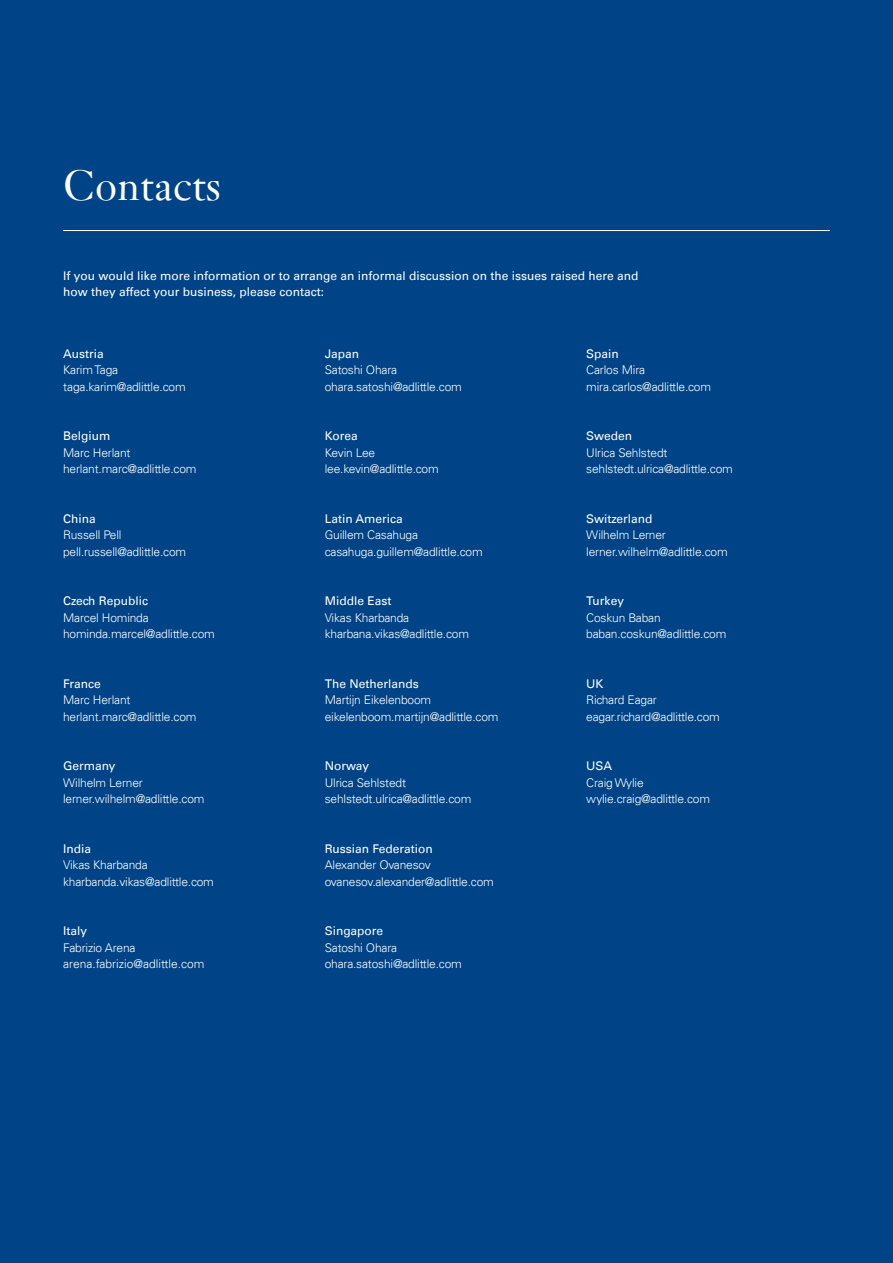
<style>
.page{position:relative;width:893px;height:1263px;background:#004487}
.page>*{position:absolute;margin:0;border:0;box-sizing:border-box;transform-origin:0 0}
.t1{font:45px "Janson";color:#fff}
.t2{font:300 12px/16.5px "Univers LT";letter-spacing:-.015em;color:#fff}
.t3{font:12px/16.5px "Univers LT";color:#fff}
</style>
<div class="page">
<hr style="left:63px;top:230px;width:767px;height:1px;background:#fff">
<h1 class="t1" style="left:63px;top:159px;width:159px">Contacts</h1>
<p class="t3" style="left:63px;top:267px;width:577px">If you would like more information or to arrange an informal discussion on the issues raised here and how they affect your business, please contact:</p>
<p class="t3" style="left:63px;top:345px;width:42px">Austria</p>
<p class="t2" style="left:63px;top:362px;width:124px">Karim Taga taga.karim@adlittle.com</p>
<p class="t3" style="left:63px;top:428px;width:49px">Belgium</p>
<p class="t2" style="left:63px;top:444px;width:135px">Marc Herlant herlant.marc@adlittle.com</p>
<p class="t3" style="left:63px;top:510px;width:34px">China</p>
<p class="t2" style="left:63px;top:527px;width:125px">Russell Pell pell.russell@adlittle.com</p>
<p class="t3" style="left:63px;top:593px;width:86px">Czech Republic</p>
<p class="t2" style="left:63px;top:609px;width:153px">Marcel Hominda hominda.marcel@adlittle.com</p>
<p class="t3" style="left:63px;top:675px;width:39px">France</p>
<p class="t2" style="left:63px;top:692px;width:135px">Marc Herlant herlant.marc@adlittle.com</p>
<p class="t3" style="left:63px;top:758px;width:54px">Germany</p>
<p class="t2" style="left:63px;top:774px;width:143px">Wilhelm Lerner lerner.wilhelm@adlittle.com</p>
<p class="t3" style="left:63px;top:840px;width:30px">India</p>
<p class="t2" style="left:63px;top:857px;width:152px">Vikas Kharbanda kharbanda.vikas@adlittle.com</p>
<p class="t3" style="left:63px;top:923px;width:26px">Italy</p>
<p class="t2" style="left:63px;top:939px;width:143px">Fabrizio Arena arena.fabrizio@adlittle.com</p>
<p class="t3" style="left:325px;top:345px;width:36px">Japan</p>
<p class="t2" style="left:325px;top:362px;width:139px">Satoshi Ohara ohara.satoshi@adlittle.com</p>
<p class="t3" style="left:325px;top:428px;width:35px">Korea</p>
<p class="t2" style="left:325px;top:444px;width:116px">Kevin Lee lee.kevin@adlittle.com</p>
<p class="t3" style="left:325px;top:510px;width:80px">Latin America</p>
<p class="t2" style="left:325px;top:527px;width:159px">Guillem Casahuga casahuga.guillem@adlittle.com</p>
<p class="t3" style="left:325px;top:593px;width:68px">Middle East</p>
<p class="t2" style="left:325px;top:609px;width:146px">Vikas Kharbanda kharbana.vikas@adlittle.com</p>
<p class="t3" style="left:325px;top:675px;width:96px">The Netherlands</p>
<p class="t2" style="left:325px;top:692px;width:175px">Martijn Eikelenboom eikelenboom.martijn@adlittle.com</p>
<p class="t3" style="left:325px;top:758px;width:46px">Norway</p>
<p class="t2" style="left:325px;top:774px;width:148px">Ulrica Sehlstedt sehlstedt.ulrica@adlittle.com</p>
<p class="t3" style="left:325px;top:840px;width:110px">Russian Federation</p>
<p class="t2" style="left:325px;top:857px;width:171px">Alexander Ovanesov ovanesov.alexander@adlittle.com</p>
<p class="t3" style="left:325px;top:923px;width:60px">Singapore</p>
<p class="t2" style="left:325px;top:939px;width:139px">Satoshi Ohara ohara.satoshi@adlittle.com</p>
<p class="t3" style="left:586px;top:345px;width:34px">Spain</p>
<p class="t2" style="left:586px;top:362px;width:126px">Carlos Mira mira.carlos@adlittle.com</p>
<p class="t3" style="left:586px;top:428px;width:47px">Sweden</p>
<p class="t2" style="left:586px;top:444px;width:148px">Ulrica Sehlstedt sehlstedt.ulrica@adlittle.com</p>
<p class="t3" style="left:586px;top:510px;width:68px">Switzerland</p>
<p class="t2" style="left:586px;top:527px;width:143px">Wilhelm Lerner lerner.wilhelm@adlittle.com</p>
<p class="t3" style="left:586px;top:593px;width:39px">Turkey</p>
<p class="t2" style="left:586px;top:609px;width:142px">Coskun Baban baban.coskun@adlittle.com</p>
<p class="t3" style="left:586px;top:675px;width:19px">UK</p>
<p class="t2" style="left:586px;top:692px;width:135px">Richard Eagar eagar.richard@adlittle.com</p>
<p class="t3" style="left:586px;top:758px;width:27px">USA</p>
<p class="t2" style="left:586px;top:774px;width:125px">Craig Wylie wylie.craig@adlittle.com</p>
</div>
